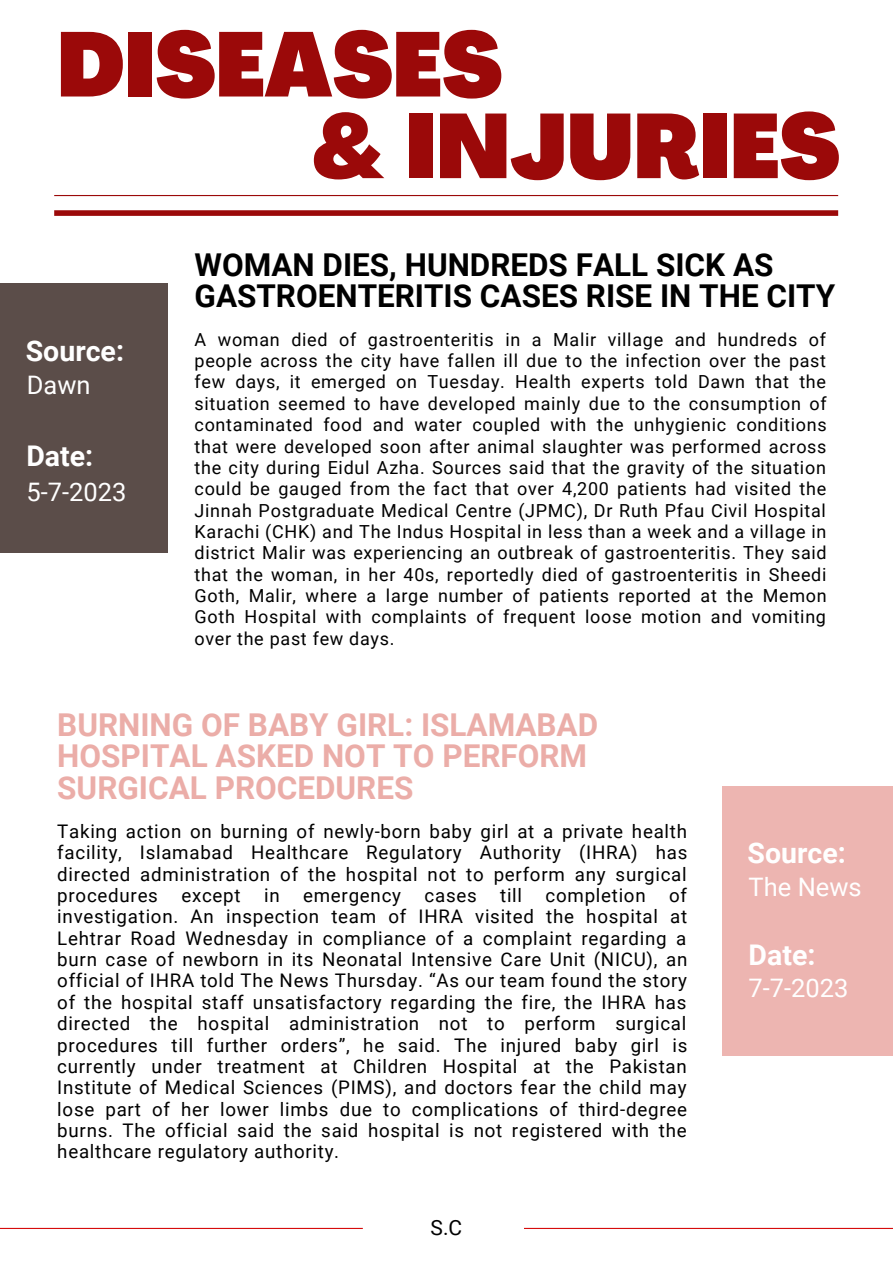
<style>
.page{position:relative;width:893px;height:1264px;background:#fff}
.page>*{position:absolute;margin:0;border:0;box-sizing:border-box;transform-origin:0 0}
.t1{font:900 condensed 89.7px "Agrandir";color:#9b0909}
.t2{font:700 31.5px/31.5px "Roboto";color:#ebada8}
.t3{font:700 31.5px/31.5px "Roboto";color:#000}
.t4{font:700 28.5px "Roboto";color:#fff}
.t5{font:25.5px "Roboto";color:#fff}
.t6{font:21px "Roboto";color:#000}
.t7{font:18.75px/21.3px "Roboto";letter-spacing:.04em;color:#000;text-align:justify}
.t8{font:18px/21.3px "Roboto";letter-spacing:.04em;color:#000;text-align:justify}
</style>
<div class="page">
<hr style="left:54px;top:195px;width:784px;height:1px;background:#9b0909">
<hr style="left:0;top:1227px;width:363px;height:1px;background:#d60c0c">
<hr style="left:524px;top:1227px;width:368px;height:1px;background:#d60c0c">
<div style="left:54px;top:210px;width:784px;height:6px;background:#9b0909"></div>
<div style="left:0;top:283px;width:168px;height:270px;background:#5b4d49"></div>
<div style="left:722px;top:785px;width:170px;height:270px;background:#edb5b1"></div>
<p class="t1" style="left:57px;top:29px;width:446px">DISEASES</p>
<p class="t1" style="left:313px;top:111px;width:528px">&amp; INJURIES</p>
<p class="t4" style="left:26px;top:334px;width:100px">Source:</p>
<p class="t5" style="left:27px;top:370px;width:65px">Dawn</p>
<p class="t4" style="left:26px;top:439px;width:68px">Date:</p>
<p class="t5" style="left:26px;top:477px;width:101px">5-7-2023</p>
<p class="t3" style="left:194px;top:249px;width:642px">WOMAN DIES, HUNDREDS FALL SICK AS<br>GASTROENTERITIS CASES RISE IN THE CITY</p>
<p class="t8" style="left:194px;top:329px;width:633px">A woman died of gastroenteritis in a Malir village and hundreds of people across the city have fallen ill due to the infection over the past few days, it emerged on Tuesday. Health experts told Dawn that the situation seemed to have developed mainly due to the consumption of contaminated food and water coupled with the unhygienic conditions that were developed soon after animal slaughter was performed across the city during Eidul Azha. Sources said that the gravity of the situation could be gauged from the fact that over 4,200 patients had visited the Jinnah Postgraduate Medical Centre (JPMC), Dr Ruth Pfau Civil Hospital Karachi (CHK) and The Indus Hospital in less than a week and a village in district Malir was experiencing an outbreak of gastroenteritis. They said that the woman, in her 40s, reportedly died of gastroenteritis in Sheedi Goth, Malir, where a large number of patients reported at the Memon Goth Hospital with complaints of frequent loose motion and vomiting over the past few days.</p>
<p class="t2" style="left:57px;top:709px;width:542px">BURNING OF BABY GIRL: ISLAMABAD<br>HOSPITAL ASKED NOT TO PERFORM<br>SURGICAL PROCEDURES</p>
<p class="t7" style="left:57px;top:820px;width:631px">Taking action on burning of newly-born baby girl at a private health facility, Islamabad Healthcare Regulatory Authority (IHRA) has directed administration of the hospital not to perform any surgical procedures</p>
<p class="t7" style="left:57px;top:885px;width:631px;text-indent:611px">of investigation. An inspection team of IHRA visited the hospital at Lehtrar Road Wednesday in compliance of a complaint regarding a burn case of newborn in its Neonatal Intensive Care Unit (NICU), an official of IHRA told The News Thursday. “As our team found the story of the hospital staff unsatisfactory regarding the fire, the IHRA has directed the hospital administration not to perform surgical procedures till further orders”, he said. The injured baby girl is currently under treatment at Children Hospital at the Pakistan Institute of Medical Sciences (PIMS), and doctors fear the child may lose part of her lower limbs due to complications of third-degree burns. The official said the said hospital is not registered with the healthcare regulatory authority.</p>
<p class="t7" style="left:181px;top:885px;width:61px">except</p>
<p class="t7" style="left:264px;top:885px;width:17px">in</p>
<p class="t7" style="left:303px;top:885px;width:99px">emergency</p>
<p class="t7" style="left:424px;top:885px;width:54px">cases</p>
<p class="t7" style="left:500px;top:885px;width:23px">till</p>
<p class="t7" style="left:545px;top:885px;width:102px">completion</p>
<p class="t6" style="left:430px;top:1215px;width:33px">S.C</p>
<p class="t4" style="left:747px;top:836px;width:100px">Source:</p>
<p class="t5" style="left:748px;top:872px;width:114px">The News</p>
<p class="t4" style="left:748px;top:938px;width:68px">Date:</p>
<p class="t5" style="left:748px;top:972px;width:101px">7-7-2023</p>
</div>
